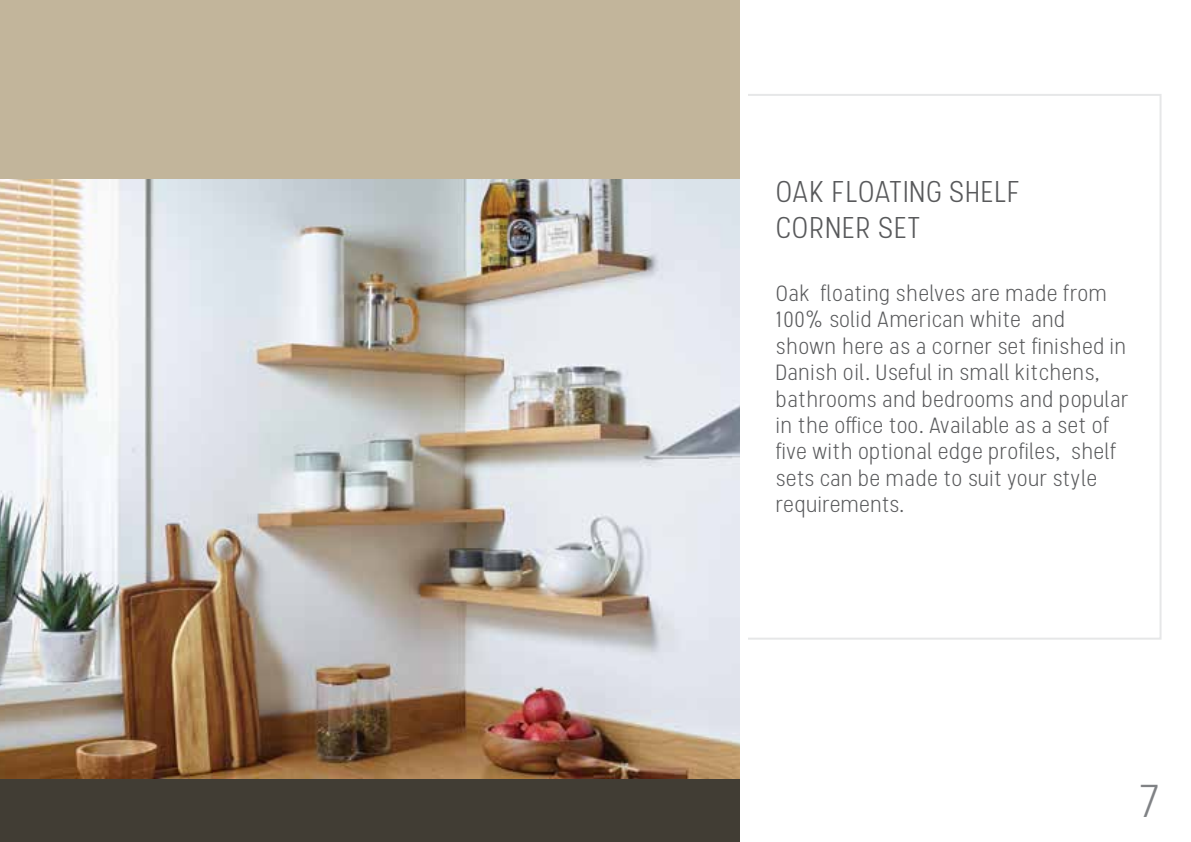
<style>
.page{position:relative;width:1191px;height:842px;background:#fff}
.page>*{position:absolute;margin:0;border:0;box-sizing:border-box;transform-origin:0 0}
.t1{font:300 46px "Stellar";color:#808285}
.t2{font:300 30px/36px "Stellar";color:#58595b}
.t3{font:300 22px/26.4px "Stellar";letter-spacing:-.01em;color:#58595b}
</style>
<div class="page">
<div style="left:0;top:0;width:745px;height:709px;background:#c2b59b"></div>
<div style="left:0;top:759px;width:742px;height:83px;background:#413d34"></div>
<img style="left:0;top:180px;width:740px;height:598px">
<div style="left:740px;top:0;width:7px;height:842px;background:#fff"></div>
<h2 class="t2" style="left:776px;top:174px;width:247px">OAK FLOATING SHELF<br>CORNER SET</h2>
<p class="t3" style="left:776px;top:280px;width:354px">Oak floating shelves are made from 100% solid American white and shown here as a corner set finished in Danish oil. Useful in small kitchens, bathrooms and bedrooms and popular in the office too. Available as a set of five with optional edge profiles, shelf sets can be made to suit your style requirements.</p>
<h1 class="t1" style="left:1141px;top:775px;width:22px">7</h1>
</div>
